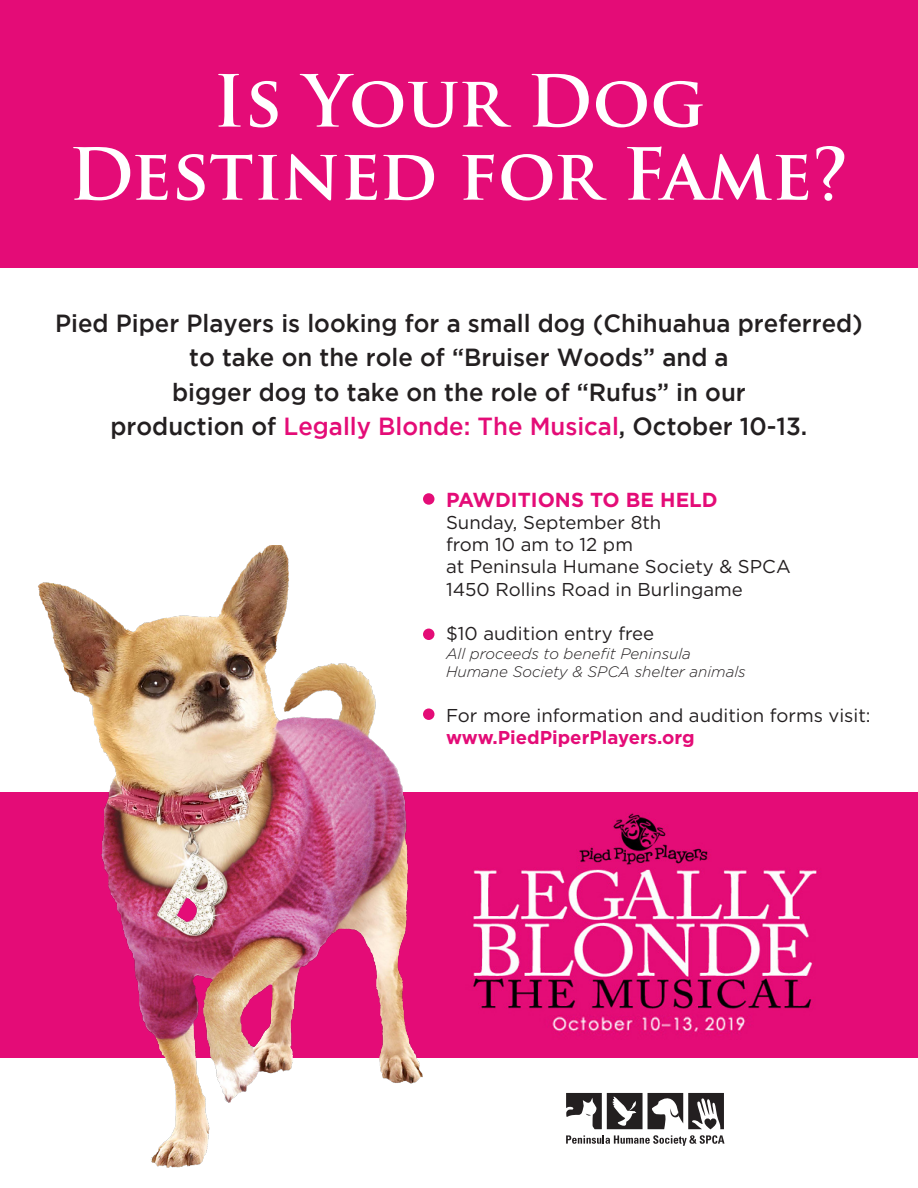
<style>
.page{position:relative;width:918px;height:1188px;background:#fff}
.page>*{position:absolute;margin:0;border:0;box-sizing:border-box;transform-origin:0 0}
.t1{font:700 69.9px "Trajan Pro";color:#fff}
.t2{font:500 24.75px "Gotham";color:#231f20}
.t3{font:700 20.25px "Gotham";color:#e40c77}
.t4{font:18.6px/22.4px "Gotham";color:#231f20}
.t5{font:italic 300 15.15px "Gotham";color:#231f20}
.s1{color:#e40c77}
.s2{font-weight:700;color:#e40c77}
</style>
<div class="page">
<div style="left:0;top:792px;width:918px;height:266px;background:#e40c77"></div>
<img style="left:472px;top:813px;width:345px;height:221px">
<img style="left:38px;top:546px;width:397px;height:622px">
<div style="left:0;top:0;width:918px;height:268px;background:#e40c77"></div>
<svg style="left:566px;top:1093px;width:158px;height:36px"></svg>
<svg style="left:566px;top:1135px;width:159px;height:11px"></svg>
<div style="left:423px;top:493px;width:11px;height:12px;background:#e40c77;border-radius:50%"></div>
<div style="left:423px;top:629px;width:11px;height:11px;background:#e40c77;border-radius:50%"></div>
<div style="left:423px;top:708px;width:11px;height:12px;background:#e40c77;border-radius:50%"></div>
<p class="t1" style="left:213px;top:58px;width:494px">Is Your Dog</p>
<p class="t1" style="left:69px;top:131px;width:782px">Destined for Fame?</p>
<p class="t2" style="left:55px;top:309px;width:809px">Pied Piper Players is looking for a small dog (Chihuahua preferred)</p>
<p class="t2" style="left:189px;top:343px;width:541px">to take on the role of “Bruiser Woods” and a</p>
<p class="t2" style="left:172px;top:378px;width:575px">bigger dog to take on the role of “Rufus” in our</p>
<p class="t2" style="left:111px;top:412px;width:698px">production of <span class="s1">Legally Blonde: The Musical</span>, October 10-13.</p>
<p class="t3" style="left:446px;top:486px;width:273px">PAWDITIONS TO BE HELD</p>
<p class="t4" style="left:446px;top:511px;width:217px">Sunday, September 8th</p>
<p class="t4" style="left:446px;top:533px;width:188px">from 10 am to 12 pm</p>
<p class="t4" style="left:446px;top:555px;width:346px">at Peninsula Humane Society &amp; SPCA</p>
<p class="t4" style="left:446px;top:578px;width:298px">1450 Rollins Road in Burlingame</p>
<p class="t4" style="left:446px;top:622px;width:210px">$10 audition entry free</p>
<p class="t5" style="left:446px;top:645px;width:246px">All proceeds to benefit Peninsula</p>
<p class="t5" style="left:446px;top:663px;width:301px">Humane Society &amp; SPCA shelter animals</p>
<p class="t4" style="left:446px;top:703px;width:426px">For more information and audition forms visit: <span class="s2">www.PiedPiperPlayers.org</span></p>
</div>
